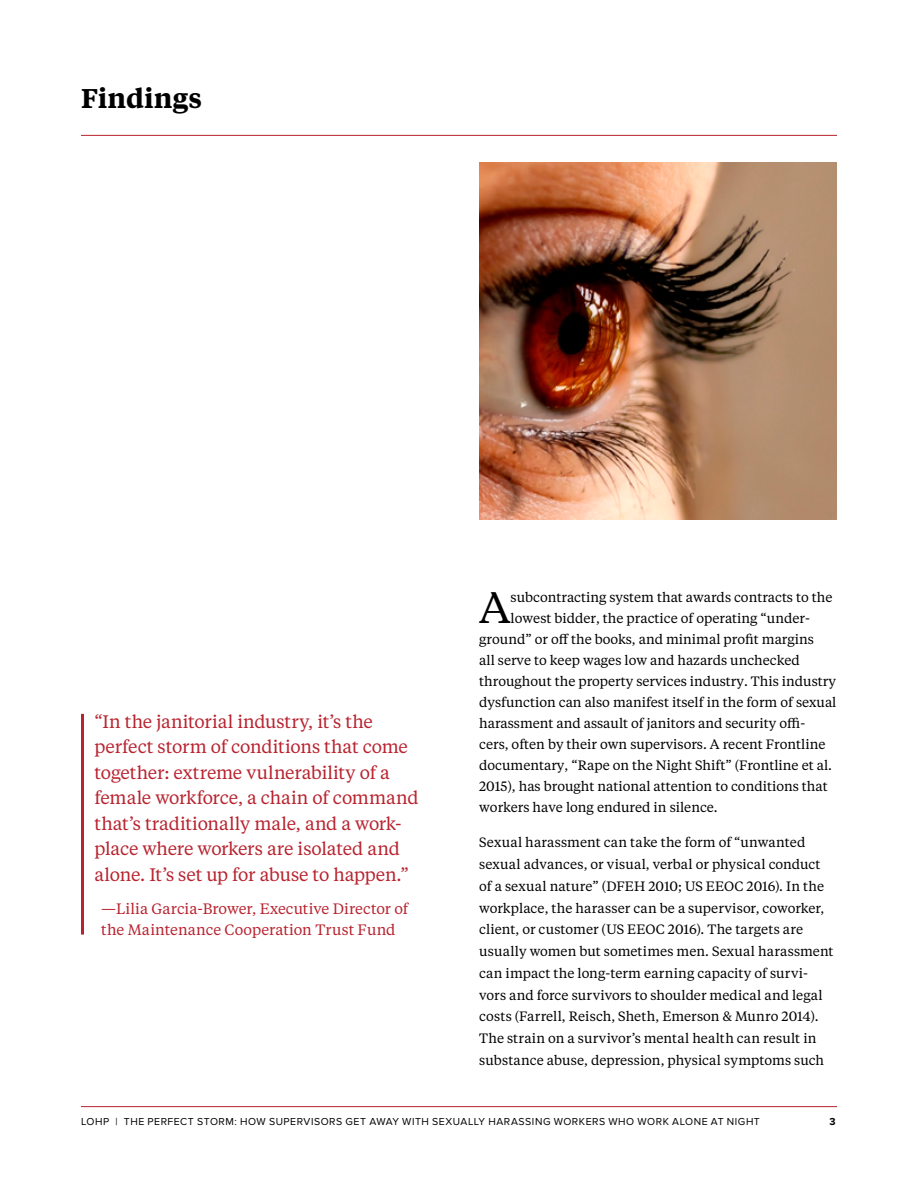
<style>
.page{position:relative;width:918px;height:1188px;background:#fff}
.page>*{position:absolute;margin:0;border:0;box-sizing:border-box;transform-origin:0 0}
.t1{font:43.35px "Tiempos Text";color:#000}
.t2{font:600 27px "Tiempos Text";color:#000}
.t3{font:18px/25.5px "Tiempos Text";letter-spacing:-.01em;color:#b8232f}
.t4{font:15px/21px "Tiempos Text";color:#b8232f}
.t5{font:13.5px/21.8px "Tiempos Text";color:#000}
.t6{font:10.5px "Proxima Nova";letter-spacing:.05em;color:#000}
.t7{font:700 10.5px "Proxima Nova";color:#000}
</style>
<div class="page">
<hr style="left:81px;top:1106px;width:756px;height:1px;background:#b8232f">
<hr style="left:81px;top:135px;width:756px;height:1px;background:#b8232f">
<hr style="left:81px;top:714px;width:3px;height:221px;background:#b8232f">
<img style="left:479px;top:162px;width:358px;height:358px">
<h2 class="t2" style="left:81px;top:79px;width:123px">Findings</h2>
<p class="t3" style="left:94px;top:708px;width:326px">“In the janitorial industry, it’s the perfect storm of conditions that come together: extreme vulnerability of a female workforce, a chain of command that’s traditionally male, and a work&shy;place where workers are isolated and alone. It’s set up for abuse to happen.”</p>
<p class="t4" style="left:101px;top:897px;width:309px">—Lilia Garcia-Brower, Executive Director of the Maintenance Cooperation Trust Fund</p>
<h1 class="t1" style="left:479px;top:579px;width:33px">A</h1>
<p class="t5" style="left:511px;top:586px;width:323px">subcontracting system that awards contracts to the</p>
<p class="t5" style="left:511px;top:607px;width:301px">lowest bidder, the practice of operating “under-</p>
<p class="t5" style="left:479px;top:628px;width:336px">ground” or off the books, and minimal profit margins</p>
<p class="t5" style="left:479px;top:649px;width:322px">all serve to keep wages low and hazards unchecked</p>
<p class="t5" style="left:479px;top:670px;width:358px">throughout the property services industry. This industry</p>
<p class="t5" style="left:479px;top:691px;width:359px">dysfunction can also manifest itself in the form of sexual</p>
<p class="t5" style="left:479px;top:712px;width:327px">harassment and assault of janitors and security offi-</p>
<p class="t5" style="left:479px;top:733px;width:348px">cers, often by their own supervisors. A recent Frontline</p>
<p class="t5" style="left:479px;top:754px;width:354px">documentary, “Rape on the Night Shift” (Frontline et al.</p>
<p class="t5" style="left:479px;top:775px;width:350px">2015), has brought national attention to conditions that</p>
<p class="t5" style="left:479px;top:796px;width:240px">workers have long endured in silence.</p>
<p class="t5" style="left:479px;top:831px;width:356px">Sexual harassment can take the form of “unwanted sexual advances, or visual, verbal or physical conduct of a sexual nature” (DFEH 2010; US EEOC 2016). In the workplace, the harasser can be a supervisor, coworker, client, or customer (US EEOC 2016). The targets are usually women but sometimes men. Sexual harassment can impact the long-term earning capacity of survi&shy;vors and force survivors to shoulder medical and legal costs (Farrell, Reisch, Sheth, Emerson &amp; Munro 2014).<br>The strain on a survivor’s mental health can result in substance abuse, depression, physical symptoms such</p>
<p class="t6" style="left:81px;top:1115px;width:680px">LOHP | THE PERFECT STORM: HOW SUPERVISORS GET AWAY WITH SEXUALLY HARASSING WORKERS WHO WORK ALONE AT NIGHT</p>
<p class="t7" style="left:829px;top:1115px;width:8px">3</p>
</div>
